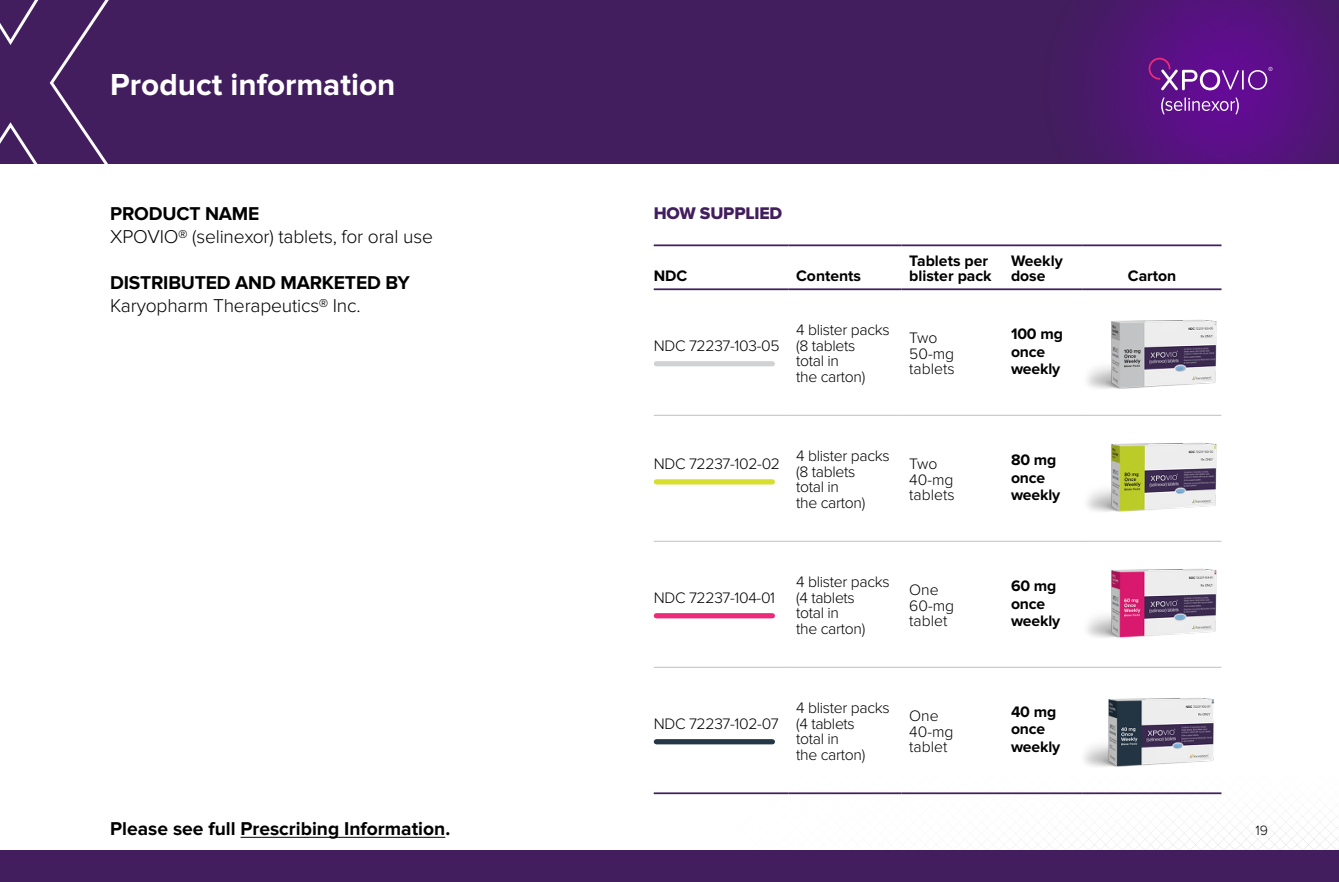
<style>
.page{position:relative;width:1339px;height:882px;background:#fff}
.page>*{position:absolute;margin:0;border:0;box-sizing:border-box;transform-origin:0 0}
.t1{font:700 31.5px "Proxima Nova";color:#fff}
.t2{font:700 19.25px "Proxima Nova";color:#000}
.t3{font:300 19.25px "Proxima Nova";letter-spacing:-.01em;color:#000}
.t4{font:17.5px "Proxima Nova Extrabld";letter-spacing:-.01em;color:#421e5e}
.t5{font:300 15.75px/15.8px "Proxima Nova";letter-spacing:-.02em;color:#000}
.t6{font:700 15.75px/17.5px "Proxima Nova";letter-spacing:-.01em;color:#000}
.t7{font:300 15.75px/15.8px "Proxima Nova";color:#000}
.t8{font:300 14px "Proxima Nova";color:#000}
</style>
<div class="page">
<svg style="left:724px;top:792px;width:615px;height:58px"></svg>
<div style="left:0;top:0;width:1339px;height:164px;background:#421e5e"></div>
<img style="left:1090px;top:0;width:249px;height:164px">
<div style="left:0;top:850px;width:1339px;height:32px;background:#421e5e"></div>
<svg style="left:0;top:0;width:109px;height:164px"></svg>
<hr style="left:240px;top:837px;width:205px;height:1px;background:#000">
<hr style="left:654px;top:415px;width:134px;height:1px;background:#bfbfbf">
<hr style="left:788px;top:415px;width:113px;height:1px;background:#bfbfbf">
<hr style="left:901px;top:415px;width:110px;height:1px;background:#bfbfbf">
<hr style="left:1011px;top:415px;width:72px;height:1px;background:#bfbfbf">
<hr style="left:1083px;top:415px;width:138px;height:1px;background:#bfbfbf">
<hr style="left:654px;top:541px;width:134px;height:1px;background:#bfbfbf">
<hr style="left:788px;top:541px;width:113px;height:1px;background:#bfbfbf">
<hr style="left:901px;top:541px;width:110px;height:1px;background:#bfbfbf">
<hr style="left:1011px;top:541px;width:72px;height:1px;background:#bfbfbf">
<hr style="left:1083px;top:541px;width:138px;height:1px;background:#bfbfbf">
<hr style="left:654px;top:244px;width:134px;height:2px;background:#421e5e">
<hr style="left:788px;top:244px;width:113px;height:2px;background:#421e5e">
<hr style="left:901px;top:244px;width:110px;height:2px;background:#421e5e">
<hr style="left:1011px;top:244px;width:72px;height:2px;background:#421e5e">
<hr style="left:1083px;top:244px;width:138px;height:2px;background:#421e5e">
<hr style="left:654px;top:288px;width:134px;height:2px;background:#421e5e">
<hr style="left:788px;top:288px;width:113px;height:2px;background:#421e5e">
<hr style="left:901px;top:288px;width:110px;height:2px;background:#421e5e">
<hr style="left:1011px;top:288px;width:72px;height:2px;background:#421e5e">
<hr style="left:1083px;top:288px;width:138px;height:2px;background:#421e5e">
<hr style="left:654px;top:792px;width:134px;height:2px;background:#421e5e">
<hr style="left:788px;top:792px;width:113px;height:2px;background:#421e5e">
<hr style="left:901px;top:792px;width:110px;height:2px;background:#421e5e">
<hr style="left:1011px;top:792px;width:72px;height:2px;background:#421e5e">
<hr style="left:1083px;top:792px;width:138px;height:2px;background:#421e5e">
<hr style="left:654px;top:667px;width:134px;height:1px;background:#bfbfbf">
<hr style="left:788px;top:667px;width:113px;height:1px;background:#bfbfbf">
<hr style="left:901px;top:667px;width:110px;height:1px;background:#bfbfbf">
<hr style="left:1011px;top:667px;width:72px;height:1px;background:#bfbfbf">
<hr style="left:1083px;top:667px;width:138px;height:1px;background:#bfbfbf">
<div style="left:656px;top:361px;width:116px;height:5px;background:#d1d2d4"></div>
<img style="left:1087px;top:319px;width:130px;height:70px">
<div style="left:656px;top:479px;width:116px;height:6px;background:#d6df2e"></div>
<img style="left:1087px;top:442px;width:130px;height:70px">
<div style="left:656px;top:613px;width:116px;height:5px;background:#ee2a7a"></div>
<img style="left:1087px;top:568px;width:130px;height:70px">
<div style="left:656px;top:739px;width:116px;height:5px;background:#243746"></div>
<img style="left:1084px;top:697px;width:130px;height:70px">
<svg style="left:1148px;top:58px;width:124px;height:57px;background:#742c9b"></svg>
<h1 class="t1" style="left:110px;top:66px;width:287px">Product information</h1>
<p class="t2" style="left:110px;top:202px;width:151px">PRODUCT NAME</p>
<p class="t3" style="left:110px;top:225px;width:324px">XPOVIO® (selinexor) tablets, for oral use</p>
<p class="t2" style="left:110px;top:272px;width:301px">DISTRIBUTED AND MARKETED BY</p>
<p class="t3" style="left:110px;top:294px;width:252px">Karyopharm Therapeutics® Inc.</p>
<p class="t4" style="left:654px;top:203px;width:130px">HOW SUPPLIED</p>
<p class="t6" style="left:654px;top:268px;width:35px">NDC</p>
<p class="t6" style="left:796px;top:268px;width:66px">Contents</p>
<p class="t6" style="left:909px;top:253px;width:84px;line-height:15.8px">Tablets per blister pack</p>
<p class="t6" style="left:1011px;top:253px;width:53px;line-height:15.8px">Weekly dose</p>
<p class="t5" style="left:654px;top:338px;width:127px">NDC 72237-103-05</p>
<p class="t5" style="left:796px;top:322px;width:95px">4 blister packs (8 tablets<br>total in<br>the carton)</p>
<p class="t7" style="left:909px;top:330px;width:47px">Two<br>50-mg tablets</p>
<p class="t6" style="left:1011px;top:326px;width:53px">100 mg once weekly</p>
<p class="t5" style="left:654px;top:456px;width:128px">NDC 72237-102-02</p>
<p class="t5" style="left:796px;top:448px;width:95px">4 blister packs (8 tablets<br>total in<br>the carton)</p>
<p class="t7" style="left:909px;top:456px;width:47px">Two<br>40-mg tablets</p>
<p class="t6" style="left:1011px;top:452px;width:51px">80 mg once weekly</p>
<p class="t5" style="left:654px;top:590px;width:123px">NDC 72237-104-01</p>
<p class="t5" style="left:796px;top:574px;width:95px">4 blister packs (4 tablets<br>total in<br>the carton)</p>
<p class="t7" style="left:909px;top:582px;width:46px">One<br>60-mg tablet</p>
<p class="t6" style="left:1011px;top:578px;width:51px">60 mg once weekly</p>
<p class="t5" style="left:654px;top:716px;width:127px">NDC 72237-102-07</p>
<p class="t5" style="left:796px;top:700px;width:95px">4 blister packs (4 tablets<br>total in<br>the carton)</p>
<p class="t7" style="left:909px;top:708px;width:46px">One<br>40-mg tablet</p>
<p class="t6" style="left:1011px;top:703px;width:51px">40 mg once weekly</p>
<p class="t6" style="left:1128px;top:268px;width:50px">Carton</p>
<p class="t2" style="left:110px;top:817px;width:341px">Please see full Prescribing Information.</p>
<p class="t8" style="left:1255px;top:822px;width:14px">19</p>
</div>
